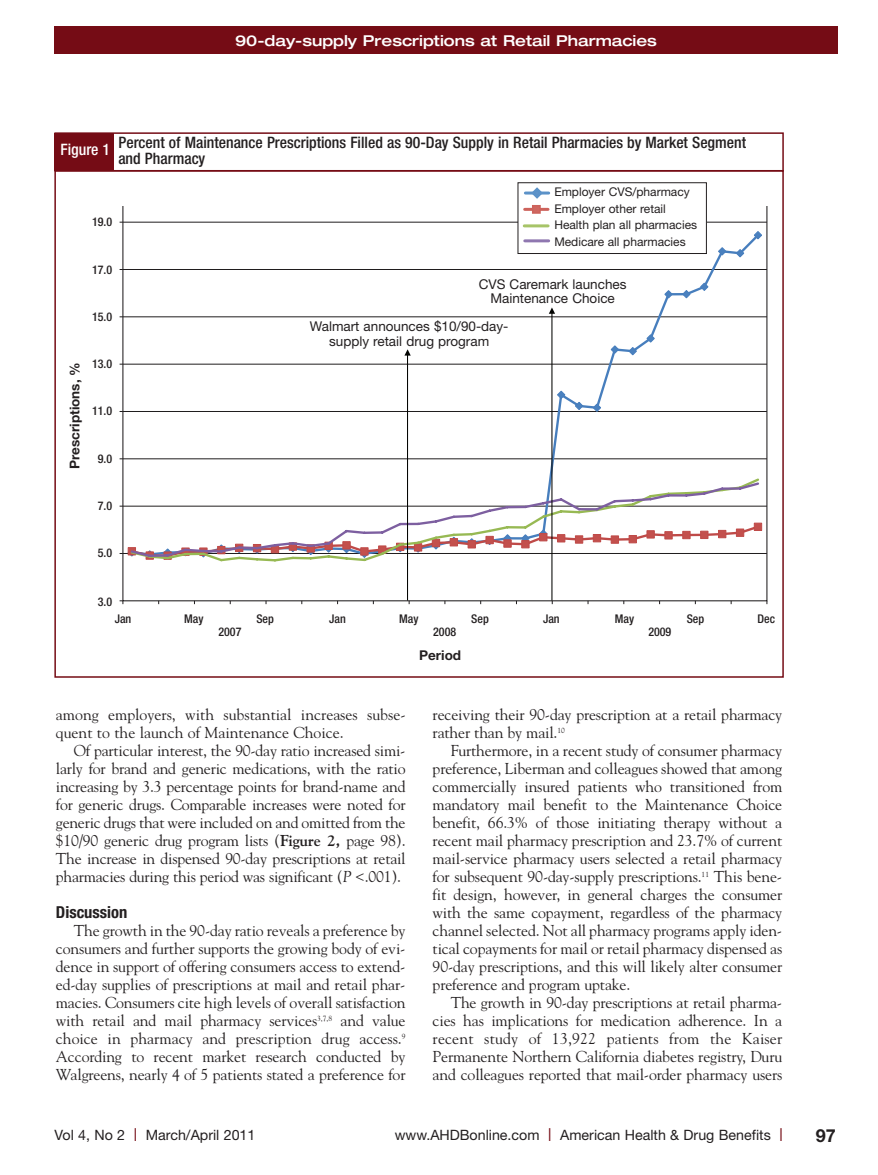
<style>
.page{position:relative;width:878px;height:1175px;background:#fff}
.page>*{position:absolute;margin:0;border:0;box-sizing:border-box;transform-origin:0 0}
.t1{font:700 18px "Helvetica Neue";color:#231f20}
.t2{font:700 condensed 16.5px "Helvetica Neue";color:#231f20}
.t3{font:15.75px/18px "Goudy";letter-spacing:-.01em;color:#231f20;text-align:justify}
.t4{font:500 condensed 15.75px/16.5px "Helvetica Neue";color:#231f20}
.t5{font:500 condensed 15.75px "Helvetica Neue";color:#fff}
.t6{font:500 expanded 15px "Helvetica Neue";color:#fff}
.t7{font:14.25px "Helvetica Neue";color:#231f20}
.t8{font:13.5px/14.2px "Helvetica Neue";color:#231f20;text-align:center}
.t9{font:700 13.5px "Helvetica Neue";color:#231f20}
.t10{font:12px/16.5px "Helvetica Neue";color:#231f20}
.t11{font:500 condensed 12px "Helvetica Neue";color:#231f20}
.s1{font-weight:700}
.s2{font-style:italic}
.s3{font-weight:300;font-size:18px;color:#750c15}
</style>
<div class="page">
<div style="left:54px;top:26px;width:783px;height:27px;background:#750c15"></div>
<div style="left:54px;top:133px;width:60px;height:38px;background:#750c15"></div>
<svg style="left:122px;top:207px;width:645px;height:394px"></svg>
<hr style="left:123px;top:553px;width:643px;height:1px;background:#201d1e">
<hr style="left:123px;top:506px;width:643px;height:1px;background:#201d1e">
<hr style="left:123px;top:458px;width:643px;height:1px;background:#201d1e">
<hr style="left:123px;top:411px;width:643px;height:1px;background:#201d1e">
<hr style="left:123px;top:364px;width:643px;height:1px;background:#201d1e">
<hr style="left:123px;top:316px;width:643px;height:1px;background:#201d1e">
<hr style="left:123px;top:269px;width:643px;height:1px;background:#201d1e">
<hr style="left:123px;top:222px;width:643px;height:1px;background:#201d1e">
<svg style="left:127px;top:230px;width:635px;height:292px"></svg>
<svg style="left:129px;top:476px;width:632px;height:87px"></svg>
<svg style="left:129px;top:481px;width:631px;height:77px"></svg>
<svg style="left:404px;top:349px;width:7px;height:6px"></svg>
<hr style="left:551px;top:309px;width:1px;height:291px;background:#040503">
<svg style="left:548px;top:307px;width:7px;height:7px"></svg>
<hr style="left:407px;top:355px;width:1px;height:245px;background:#040503">
<div style="left:54px;top:132px;width:729px;height:40px;border:2px solid #750c15"></div>
<div style="left:518px;top:183px;width:188px;height:70px;background:#fff"></div>
<div style="left:517px;top:182px;width:189px;height:72px;border:1px solid #231f20"></div>
<hr style="left:525px;top:191px;width:23px;height:3px;background:#5b92c8">
<svg style="left:529px;top:187px;width:16px;height:12px"></svg>
<hr style="left:524px;top:208px;width:24px;height:3px;background:#cd625b">
<div style="left:532px;top:206px;width:8px;height:7px;background:#cf6760"></div>
<div style="left:532px;top:205px;width:8px;height:9px;border:2px solid #cd625b"></div>
<hr style="left:524px;top:224px;width:24px;height:3px;background:#a7c468">
<hr style="left:524px;top:239px;width:24px;height:3px;background:#8f77b0">
<p class="t6" style="left:235px;top:35px;width:423px">90-day-supply Prescriptions at Retail Pharmacies</p>
<p class="t5" style="left:60px;top:144px;width:51px">Figure 1</p>
<p class="t4" style="left:118px;top:135px;width:629px">Percent of Maintenance Prescriptions Filled as 90-Day Supply in Retail Pharmacies by Market Segment and Pharmacy</p>
<p class="t9" style="left:70px;top:469px;width:108px;rotate:-90deg">Prescriptions, %</p>
<p class="t11" style="left:92px;top:217px;width:22px">19.0</p>
<p class="t11" style="left:92px;top:265px;width:22px">17.0</p>
<p class="t11" style="left:92px;top:312px;width:22px">15.0</p>
<p class="t11" style="left:92px;top:359px;width:22px">13.0</p>
<p class="t11" style="left:92px;top:406px;width:22px">11.0</p>
<p class="t11" style="left:98px;top:455px;width:16px">9.0</p>
<p class="t11" style="left:98px;top:501px;width:16px">7.0</p>
<p class="t11" style="left:98px;top:548px;width:16px">5.0</p>
<p class="t11" style="left:98px;top:597px;width:16px">3.0</p>
<p class="t10" style="left:554px;top:185px;width:144px">Employer CVS/pharmacy<br>Employer other retail<br>Health plan all pharmacies<br>Medicare all pharmacies</p>
<p class="t8" style="left:479px;top:278px;width:149px">CVS Caremark launches<br>Maintenance Choice</p>
<p class="t8" style="left:310px;top:321px;width:200px">Walmart announces $10/90-day&shy;supply retail drug program</p>
<p class="t11" style="left:115px;top:614px;width:18px">Jan</p>
<p class="t11" style="left:184px;top:614px;width:21px">May</p>
<p class="t11" style="left:256px;top:614px;width:19px">Sep</p>
<p class="t11" style="left:329px;top:614px;width:18px">Jan</p>
<p class="t11" style="left:399px;top:614px;width:21px">May</p>
<p class="t11" style="left:471px;top:614px;width:19px">Sep</p>
<p class="t11" style="left:543px;top:614px;width:18px">Jan</p>
<p class="t11" style="left:615px;top:614px;width:21px">May</p>
<p class="t11" style="left:686px;top:614px;width:19px">Sep</p>
<p class="t11" style="left:757px;top:614px;width:19px">Dec</p>
<p class="t11" style="left:218px;top:627px;width:25px">2007</p>
<p class="t11" style="left:433px;top:627px;width:25px">2008</p>
<p class="t11" style="left:648px;top:627px;width:25px">2009</p>
<p class="t9" style="left:419px;top:650px;width:43px">Period</p>
<p class="t3" style="left:56px;top:706px;width:351px">among employers, with substantial increases subse&shy;quent to the launch of Maintenance Choice.</p>
<p class="t3" style="left:56px;top:742px;width:351px;text-indent:18px">Of particular interest, the 90-day ratio increased simi&shy;larly for brand and generic medications, with the ratio increasing by 3.3 percentage points for brand-name and for generic drugs. Comparable increases were noted for generic drugs that were included on and omitted from the $10/90 generic drug program lists (<span class="s1">Figure 2,</span> page 98).<br>The increase in dispensed 90-day prescriptions at retail pharmacies during this period was significant (<span class="s2">P</span> &lt;.001).</p>
<p class="t2" style="left:56px;top:906px;width:73px">Discussion</p>
<p class="t3" style="left:56px;top:922px;width:351px;text-indent:18px">The growth in the 90-day ratio reveals a preference by consumers and further supports the growing body of evi&shy;dence in support of offering consumers access to extend&shy;ed-day supplies of prescriptions at mail and retail phar&shy;macies. Consumers cite high levels of overall satisfaction with retail and mail pharmacy services<sup>3,7,8</sup> and value choice in pharmacy and prescription drug access.<sup>9<br></sup>According to recent market research conducted by Walgreens, nearly 4 of 5 patients stated a preference for</p>
<p class="t3" style="left:432px;top:706px;width:351px">receiving their 90-day prescription at a retail pharmacy rather than by mail.<sup>10</sup></p>
<p class="t3" style="left:432px;top:742px;width:351px;text-indent:18px">Furthermore, in a recent study of consumer pharmacy preference, Liberman and colleagues showed that among commercially insured patients who transitioned from mandatory mail benefit to the Maintenance Choice benefit, 66.3% of those initiating therapy without a recent mail pharmacy prescription and 23.7% of current mail-service pharmacy users selected a retail pharmacy for subsequent 90-day-supply prescriptions.<sup>11</sup> This bene&shy;fit design, however, in general charges the consumer with the same copayment, regardless of the pharmacy channel selected. Not all pharmacy programs apply iden&shy;tical copayments for mail or retail pharmacy dispensed as 90-day prescriptions, and this will likely alter consumer preference and program uptake.</p>
<p class="t3" style="left:432px;top:994px;width:351px;text-indent:18px">The growth in 90-day prescriptions at retail pharma&shy;cies has implications for medication adherence. In a recent study of 13,922 patients from the Kaiser Permanente Northern California diabetes registry, Duru and colleagues reported that mail-order pharmacy users</p>
<p class="t7" style="left:55px;top:1129px;width:202px">Vol 4, No 2 <span class="s3">l</span> March/April 2011</p>
<p class="t7" style="left:395px;top:1129px;width:389px">www.AHDBonline.com <span class="s3">l</span> American Health &amp; Drug Benefits <span class="s3">l</span></p>
<p class="t1" style="left:816px;top:1129px;width:21px">97</p>
</div>
